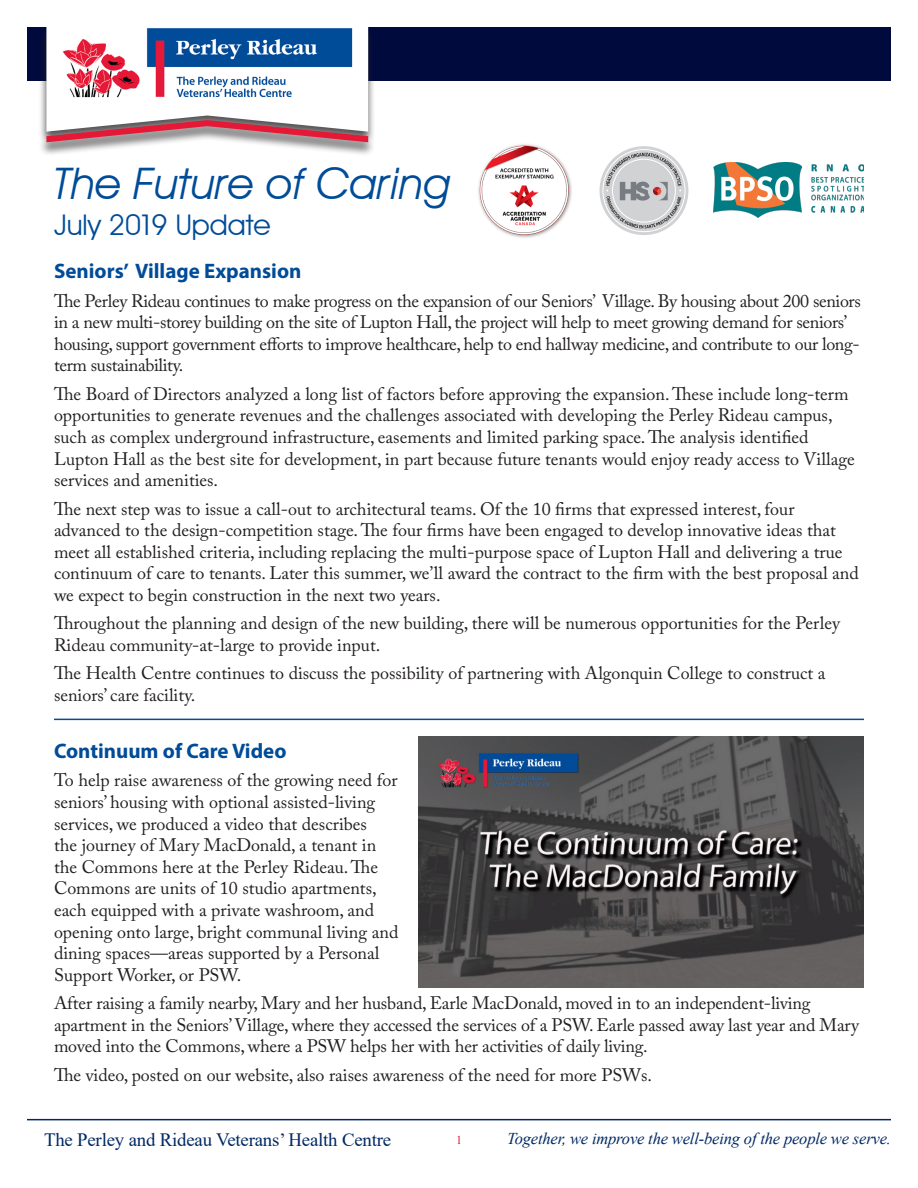
<style>
.page{position:relative;width:918px;height:1188px;background:#fff}
.page>*{position:absolute;margin:0;border:0;box-sizing:border-box;transform-origin:0 0}
.Titles{font:italic 43.5px "Avant Garde IT Cby BT";color:#014c98}
.Titles-2{font:28.5px "Avant Garde IT Cby BT";color:#014c98}
.t1{font:700 21px "Myriad Pro";color:#014c98}
.t2{font:18.75px "Times New Roman";letter-spacing:-.01em;color:#002964}
.t3{font:18px/21.6px "Adobe Caslon Pro";color:#231f20}
.t4{font:18px/21.6px "Adobe Caslon Pro";letter-spacing:-.02em;color:#231f20}
.t5{font:italic 16.5px "Times New Roman";letter-spacing:-.01em;color:#002964}
.t6{font:12px "Times New Roman";color:#e51836}
</style>
<div class="page">
<hr style="left:27px;top:1119px;width:864px;height:1px;background:#002964">
<div style="left:27px;top:27px;width:864px;height:54px;background:#000a3d"></div>
<img style="left:418px;top:737px;width:446px;height:250px">
<hr style="left:54px;top:719px;width:810px;height:1px;background:#014c98">
<div style="left:39px;top:26px;width:337px;height:131px;background:#231f20;opacity:.75"></div>
<svg style="left:46px;top:113px;width:322px;height:29px"></svg>
<img style="left:46px;top:26px;width:322px;height:87px">
<img style="left:478px;top:144px;width:94px;height:94px">
<img style="left:713px;top:162px;width:151px;height:55px">
<div style="left:600px;top:146px;width:88px;height:89px;background:#d1d2d4;border-radius:50%"></div>
<svg style="left:603px;top:149px;width:82px;height:83px"></svg>
<p class="Titles" style="left:54px;top:157px;width:398px">The Future of Caring</p>
<p class="Titles-2" style="left:54px;top:208px;width:218px">July 2019 Update</p>
<p class="t1" style="left:54px;top:258px;width:249px">Seniors’ Village Expansion</p>
<p class="t4" style="left:54px;top:290px;width:808px">The Perley Rideau continues to make progress on the expansion of our Seniors’ Village. By housing about 200 seniors in a new multi-storey building on the site of Lupton Hall, the project will help to meet growing demand for seniors’ housing, support government efforts to improve healthcare, help to end hallway medicine, and contribute to our long&shy;term sustainability.</p>
<p class="t3" style="left:54px;top:383px;width:802px">The Board of Directors analyzed a long list of factors before approving the expansion. These include long-term opportunities to generate revenues and the challenges associated with developing the Perley Rideau campus, such as complex underground infrastructure, easements and limited parking space. The analysis identified Lupton Hall as the best site for development, in part because future tenants would enjoy ready access to Village services and amenities.</p>
<p class="t3" style="left:54px;top:498px;width:806px">The next step was to issue a call-out to architectural teams. Of the 10 firms that expressed interest, four advanced to the design-competition stage. The four firms have been engaged to develop innovative ideas that meet all established criteria, including replacing the multi-purpose space of Lupton Hall and delivering a true continuum of care to tenants. Later this summer, we’ll award the contract to the firm with the best proposal and we expect to begin construction in the next two years.</p>
<p class="t3" style="left:54px;top:612px;width:787px">Throughout the planning and design of the new building, there will be numerous opportunities for the Perley<br>Rideau community-at-large to provide input.</p>
<p class="t3" style="left:54px;top:662px;width:773px">The Health Centre continues to discuss the possibility of partnering with Algonquin College to construct a seniors’ care facility.</p>
<p class="t1" style="left:54px;top:737px;width:234px">Continuum of Care Video</p>
<p class="t3" style="left:54px;top:769px;width:346px">To help raise awareness of the growing need for seniors’ housing with optional assisted-living services, we produced a video that describes<br>the journey of Mary MacDonald, a tenant in the Commons here at the Perley Rideau. The Commons are units of 10 studio apartments, each equipped with a private washroom, and opening onto large, bright communal living and dining spaces—areas supported by a Personal Support Worker, or PSW.</p>
<p class="t3" style="left:54px;top:992px;width:807px">After raising a family nearby, Mary and her husband, Earle MacDonald, moved in to an independent-living apartment in the Seniors’ Village, where they accessed the services of a PSW. Earle passed away last year and Mary moved into the Commons, where a PSW helps her with her activities of daily living.</p>
<p class="t3" style="left:54px;top:1064px;width:600px">The video, posted on our website, also raises awareness of the need for more PSWs.</p>
<p class="t2" style="left:44px;top:1127px;width:349px">The Perley and Rideau Veterans’ Health Centre</p>
<p class="t6" style="left:456px;top:1131px;width:7px">1</p>
<p class="t5" style="left:507px;top:1128px;width:385px">Together, we improve the well-being of the people we serve.</p>
</div>
